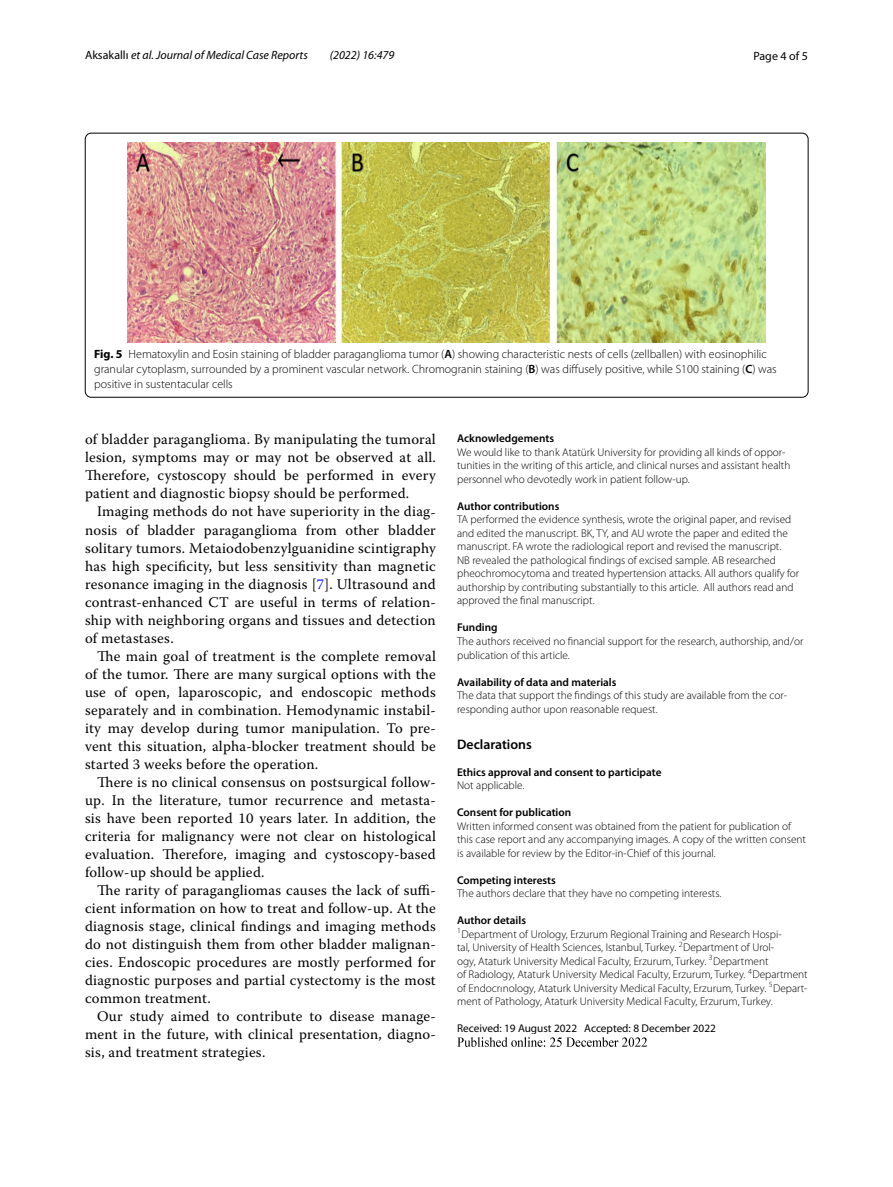
<style>
.page{position:relative;width:893px;height:1187px;background:#fff}
.page>*{position:absolute;margin:0;border:0;box-sizing:border-box;transform-origin:0 0}
.t1{font:14.7px/18px "Warnock Pro";letter-spacing:.015em;color:#000;text-align:justify}
.t2{font:600 13.8px "Myriad Pro";color:#000}
.t3{font:300 12px/15px "Myriad Pro";color:#000}
.t4{font:italic 12px "Myriad Pro";color:#000}
.t5{font:12px "Myriad Pro";color:#000}
.t6{font:300 11.25px/13.5px "Myriad Pro";color:#000}
.t7{font:600 11.25px "Myriad Pro";color:#000}
.t8{font:11.25px "Myriad Pro";color:#000}
.s1{font-style:normal}
.s2{font-weight:700}
.s3{font-weight:600}
.s4{color:#00f}
</style>
<div class="page">
<img style="left:457px;top:1037px;width:191px;height:10px">
<img style="left:128px;top:142px;width:638px;height:200px">
<div style="left:85px;top:133px;width:723px;height:264px;border:1px solid #000;border-radius:6px"></div>
<p class="t4" style="left:85px;top:48px;width:224px"><span class="s1">Aksakallı</span> et al. Journal of Medical Case Reports</p>
<p class="t4" style="left:330px;top:48px;width:66px">(2022) 16:479</p>
<p class="t5" style="left:753px;top:48px;width:56px">Page 4 of 5</p>
<p class="t3" style="left:94px;top:346px;width:684px"><span class="s2">Fig. 5</span> Hematoxylin and Eosin staining of bladder paraganglioma tumor (<span class="s3">A</span>) showing characteristic nests of cells (zellballen) with eosinophilic granular cytoplasm, surrounded by a prominent vascular network. Chromogranin staining (<span class="s3">B</span>) was diffusely positive, while S100 staining (<span class="s3">C</span>) was positive in sustentacular cells</p>
<p class="t1" style="left:85px;top:430px;width:352px">of bladder paraganglioma. By manipulating the tumoral lesion, symptoms may or may not be observed at all.<br>Therefore, cystoscopy should be performed in every patient and diagnostic biopsy should be performed.</p>
<p class="t1" style="left:85px;top:502px;width:352px;text-indent:12px">Imaging methods do not have superiority in the diag&shy;nosis of bladder paraganglioma from other bladder solitary tumors. Metaiodobenzylguanidine scintigraphy has high specificity, but less sensitivity than magnetic resonance imaging in the diagnosis [<span class="s4">7</span>]. Ultrasound and contrast-enhanced CT are useful in terms of relation&shy;ship with neighboring organs and tissues and detection of metastases.</p>
<p class="t1" style="left:85px;top:646px;width:352px;text-indent:12px">The main goal of treatment is the complete removal of the tumor. There are many surgical options with the use of open, laparoscopic, and endoscopic methods separately and in combination. Hemodynamic instabil&shy;ity may develop during tumor manipulation. To pre&shy;vent this situation, alpha-blocker treatment should be started 3 weeks before the operation.</p>
<p class="t1" style="left:85px;top:772px;width:352px;text-indent:12px">There is no clinical consensus on postsurgical follow&shy;up. In the literature, tumor recurrence and metasta&shy;sis have been reported 10 years later. In addition, the criteria for malignancy were not clear on histological evaluation. Therefore, imaging and cystoscopy-based follow-up should be applied.</p>
<p class="t1" style="left:85px;top:880px;width:352px;text-indent:12px">The rarity of paragangliomas causes the lack of suffi&shy;cient information on how to treat and follow-up. At the diagnosis stage, clinical findings and imaging methods do not distinguish them from other bladder malignan&shy;cies. Endoscopic procedures are mostly performed for diagnostic purposes and partial cystectomy is the most common treatment.</p>
<p class="t1" style="left:85px;top:1006px;width:352px;text-indent:12px">Our study aimed to contribute to disease manage&shy;ment in the future, with clinical presentation, diagno&shy;sis, and treatment strategies.</p>
<p class="t7" style="left:457px;top:431px;width:98px">Acknowledgements</p>
<p class="t6" style="left:457px;top:445px;width:335px">We would like to thank Atatürk University for providing all kinds of oppor&shy;tunities in the writing of this article, and clinical nurses and assistant health personnel who devotedly work in patient follow-up.</p>
<p class="t7" style="left:457px;top:499px;width:104px">Author contributions</p>
<p class="t6" style="left:457px;top:513px;width:344px">TA performed the evidence synthesis, wrote the original paper, and revised and edited the manuscript. BK, TY, and AU wrote the paper and edited the manuscript. FA wrote the radiological report and revised the manuscript.<br>NB revealed the pathological findings of excised sample. AB researched pheochromocytoma and treated hypertension attacks. All authors qualify for authorship by contributing substantially to this article. All authors read and approved the final manuscript.</p>
<p class="t7" style="left:457px;top:620px;width:42px">Funding</p>
<p class="t6" style="left:457px;top:634px;width:348px">The authors received no financial support for the research, authorship, and/or publication of this article.</p>
<p class="t7" style="left:457px;top:674px;width:161px">Availability of data and materials</p>
<p class="t6" style="left:457px;top:688px;width:331px">The data that support the findings of this study are available from the cor&shy;responding author upon reasonable request.</p>
<p class="t2" style="left:457px;top:735px;width:76px">Declarations</p>
<p class="t7" style="left:457px;top:764px;width:206px">Ethics approval and consent to participate</p>
<p class="t6" style="left:457px;top:778px;width:69px">Not applicable.</p>
<p class="t7" style="left:457px;top:805px;width:116px">Consent for publication</p>
<p class="t6" style="left:457px;top:819px;width:350px">Written informed consent was obtained from the patient for publication of this case report and any accompanying images. A copy of the written consent is available for review by the Editor-in-Chief of this journal.</p>
<p class="t7" style="left:457px;top:872px;width:100px">Competing interests</p>
<p class="t6" style="left:457px;top:886px;width:266px">The authors declare that they have no competing interests.</p>
<p class="t6" style="left:457px;top:913px;width:352px"><span class="s3">Author details<br></span><sup>1</sup>Department of Urology, Erzurum Regional Training and Research Hospi-<br>tal, University of Health Sciences, Istanbul, Turkey. <sup>2</sup>Department of Urol-<br>ogy, Ataturk University Medical Faculty, Erzurum, Turkey. <sup>3</sup>Department<br>of Radıology, Ataturk University Medical Faculty, Erzurum, Turkey. <sup>4</sup>Department of Endocrınology, Ataturk University Medical Faculty, Erzurum, Turkey. <sup>5</sup>Depart&shy;ment of Pathology, Ataturk University Medical Faculty, Erzurum, Turkey.</p>
<p class="t8" style="left:457px;top:1021px;width:260px">Received: 19 August 2022 Accepted: 8 December 2022</p>
</div>
